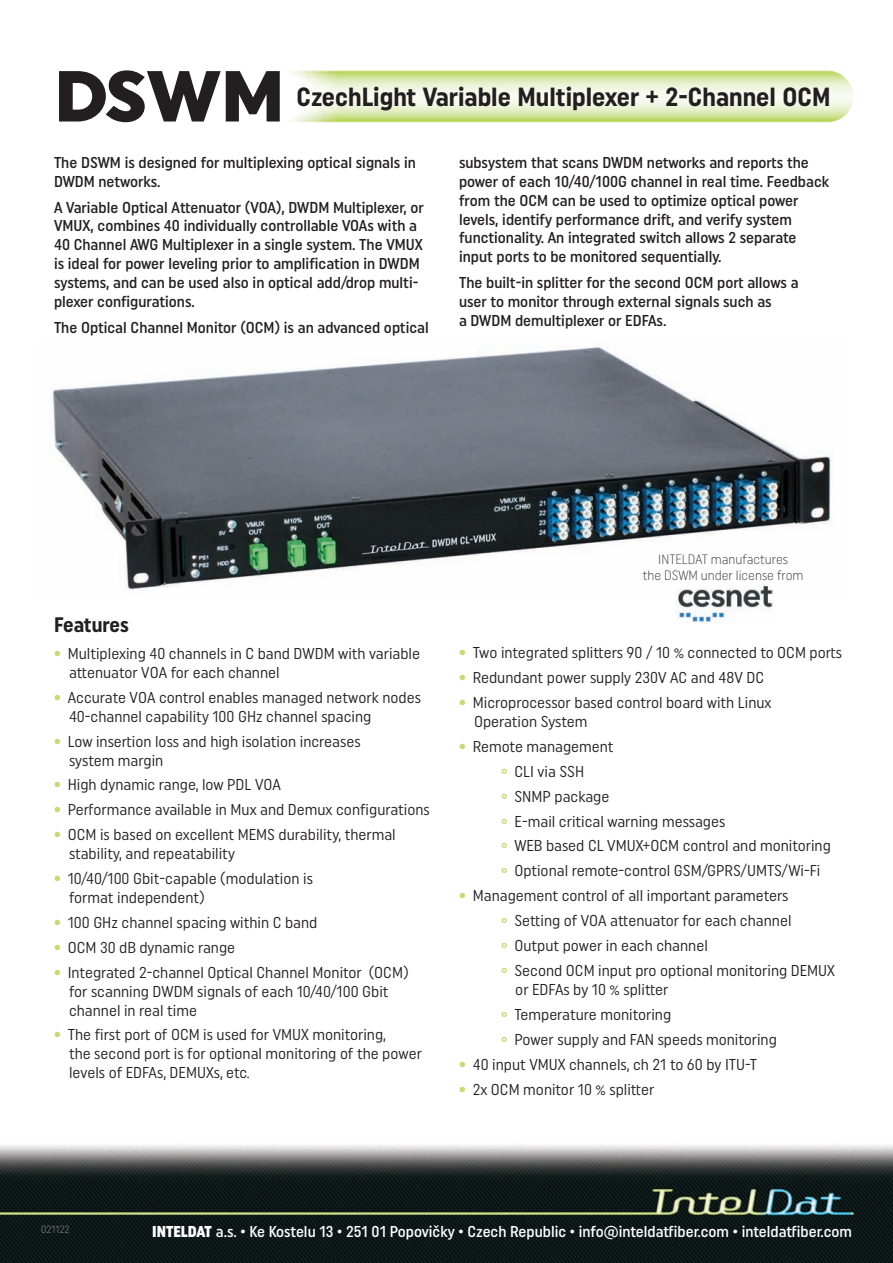
<style>
.page{position:relative;width:893px;height:1263px;background:#fff}
.page>*{position:absolute;margin:0;border:0;box-sizing:border-box;transform-origin:0 0}
.t1{font:900 72px "Uniform";color:#231f20}
.t2{font:700 26.25px "Uniform Condensed";color:#231f20}
.t3{font:700 21px "Uniform Condensed";letter-spacing:-.01em;color:#231f20}
.t4{font:15.75px/18.9px "Uniform Condensed";color:#231f20}
.t5{font:500 15.75px/18.9px "Uniform Condensed";color:#231f20}
.t6{font:500 15.75px "Uniform Condensed";color:#fff}
.t7{font:300 13.5px/16.2px "Uniform Condensed";color:#231f20;text-align:center}
.t8{font:300 10.5px "Uniform Condensed";color:#aaabaf}
.s1{font-weight:900;color:#c3db73}
.s2{font-weight:700;color:#c3db73}
.s3{font-weight:900}
</style>
<div class="page">
<img style="left:51px;top:347px;width:783px;height:247px">
<img style="left:340px;top:71px;width:513px;height:50px">
<img style="left:299px;top:71px;width:41px;height:50px">
<img style="left:0;top:1145px;width:893px;height:118px">
<img style="left:676px;top:584px;width:96px;height:39px">
<h1 class="t1" style="left:54px;top:55px;width:232px">DSWM</h1>
<h2 class="t2" style="left:296px;top:81px;width:535px">CzechLight Variable Multiplexer + 2-Channel OCM</h2>
<p class="t5" style="left:54px;top:153px;width:363px">The DSWM is designed for multiplexing optical signals in<br>DWDM networks.</p>
<p class="t5" style="left:54px;top:198px;width:371px">A Variable Optical Attenuator (VOA), DWDM Multiplexer, or VMUX, combines 40 individually controllable VOAs with a 40 Channel AWG Multiplexer in a single system. The VMUX is ideal for power leveling prior to amplification in DWDM systems, and can be used also in optical add/drop multi&shy;plexer configurations.</p>
<p class="t5" style="left:54px;top:318px;width:376px">The Optical Channel Monitor (OCM) is an advanced optical</p>
<p class="t5" style="left:459px;top:153px;width:372px">subsystem that scans DWDM networks and reports the power of each 10/40/100G channel in real time. Feedback from the OCM can be used to optimize optical power levels, identify performance drift, and verify system functionality. An integrated switch allows 2 separate input ports to be monitored sequentially.</p>
<p class="t5" style="left:459px;top:273px;width:341px">The built-in splitter for the second OCM port allows a user to monitor through external signals such as<br>a DWDM demultiplexer or EDFAs.</p>
<h3 class="t3" style="left:54px;top:612px;width:76px">Features</h3>
<p class="t4" style="left:69px;top:644px;width:353px;text-indent:-15px"><span class="s1">•</span> Multiplexing 40 channels in C band DWDM with variable attenuator VOA for each channel</p>
<p class="t4" style="left:69px;top:688px;width:353px;text-indent:-15px"><span class="s1">•</span> Accurate VOA control enables managed network nodes<br>40-channel capability 100 GHz channel spacing</p>
<p class="t4" style="left:69px;top:732px;width:293px;text-indent:-15px"><span class="s1">•</span> Low insertion loss and high isolation increases system margin</p>
<p class="t4" style="left:54px;top:776px;width:228px"><span class="s1">•</span> High dynamic range, low PDL VOA</p>
<p class="t4" style="left:54px;top:800px;width:377px"><span class="s1">•</span> Performance available in Mux and Demux configurations</p>
<p class="t4" style="left:69px;top:825px;width:328px;text-indent:-15px"><span class="s1">•</span> OCM is based on excellent MEMS durability, thermal stability, and repeatability</p>
<p class="t4" style="left:69px;top:869px;width:245px;text-indent:-15px"><span class="s1">•</span> 10/40/100 Gbit-capable (modulation is format independent)</p>
<p class="t4" style="left:54px;top:913px;width:265px"><span class="s1">•</span> 100 GHz channel spacing within C band</p>
<p class="t4" style="left:54px;top:938px;width:183px"><span class="s1">•</span> OCM 30 dB dynamic range</p>
<p class="t4" style="left:69px;top:963px;width:341px;text-indent:-15px"><span class="s1">•</span> Integrated 2-channel Optical Channel Monitor (OCM) for scanning DWDM signals of each 10/40/100 Gbit channel in real time</p>
<p class="t4" style="left:69px;top:1025px;width:354px;text-indent:-15px"><span class="s1">•</span> The first port of OCM is used for VMUX monitoring,<br>the second port is for optional monitoring of the power levels of EDFAs, DEMUXs, etc.</p>
<p class="t7" style="left:643px;top:551px;width:162px">INTELDAT manufactures<br>the DSWM under license from</p>
<p class="t4" style="left:459px;top:643px;width:384px"><span class="s1">•</span> Two integrated splitters 90 / 10 % connected to OCM ports</p>
<p class="t4" style="left:459px;top:668px;width:307px"><span class="s1">•</span> Redundant power supply 230V AC and 48V DC</p>
<p class="t4" style="left:474px;top:693px;width:299px;text-indent:-15px"><span class="s1">•</span> Microprocessor based control board with Linux<br>Operation System</p>
<p class="t4" style="left:501px;top:734px;width:331px;line-height:24.9px;text-indent:-42px"><span class="s1">•</span> Remote management<br><span class="s2">°</span> CLI via SSH<br><span class="s2">°</span> SNMP package<br><span class="s2">°</span> E-mail critical warning messages<br><span class="s2">°</span> WEB based CL VMUX+OCM control and monitoring <span class="s2">°</span> Optional remote-control GSM/GPRS/UMTS/Wi-Fi</p>
<p class="t4" style="left:501px;top:883px;width:335px;line-height:24.9px;text-indent:-42px"><span class="s1">•</span> Management control of all important parameters<br><span class="s2">°</span> Setting of VOA attenuator for each channel<br><span class="s2">°</span> Output power in each channel<br><span class="s2">°</span> Second OCM input pro optional monitoring DEMUX</p>
<p class="t4" style="left:501px;top:977px;width:277px;line-height:24.9px;text-indent:14px">or EDFAs by 10 % splitter<br><span class="s2">°</span> Temperature monitoring<br><span class="s2">°</span> Power supply and FAN speeds monitoring</p>
<p class="t4" style="left:459px;top:1055px;width:300px"><span class="s1">•</span> 40 input VMUX channels, ch 21 to 60 by ITU-T</p>
<p class="t4" style="left:459px;top:1079px;width:197px"><span class="s1">•</span> 2x OCM monitor 10 % splitter</p>
<p class="t8" style="left:41px;top:1223px;width:30px">021122</p>
<p class="t6" style="left:152px;top:1223px;width:701px"><span class="s3">INTELDAT</span> a.s. • Ke Kostelu 13 • 251 01 Popovičky • Czech Republic • info@inteldatfiber.com • inteldatfiber.com</p>
</div>
